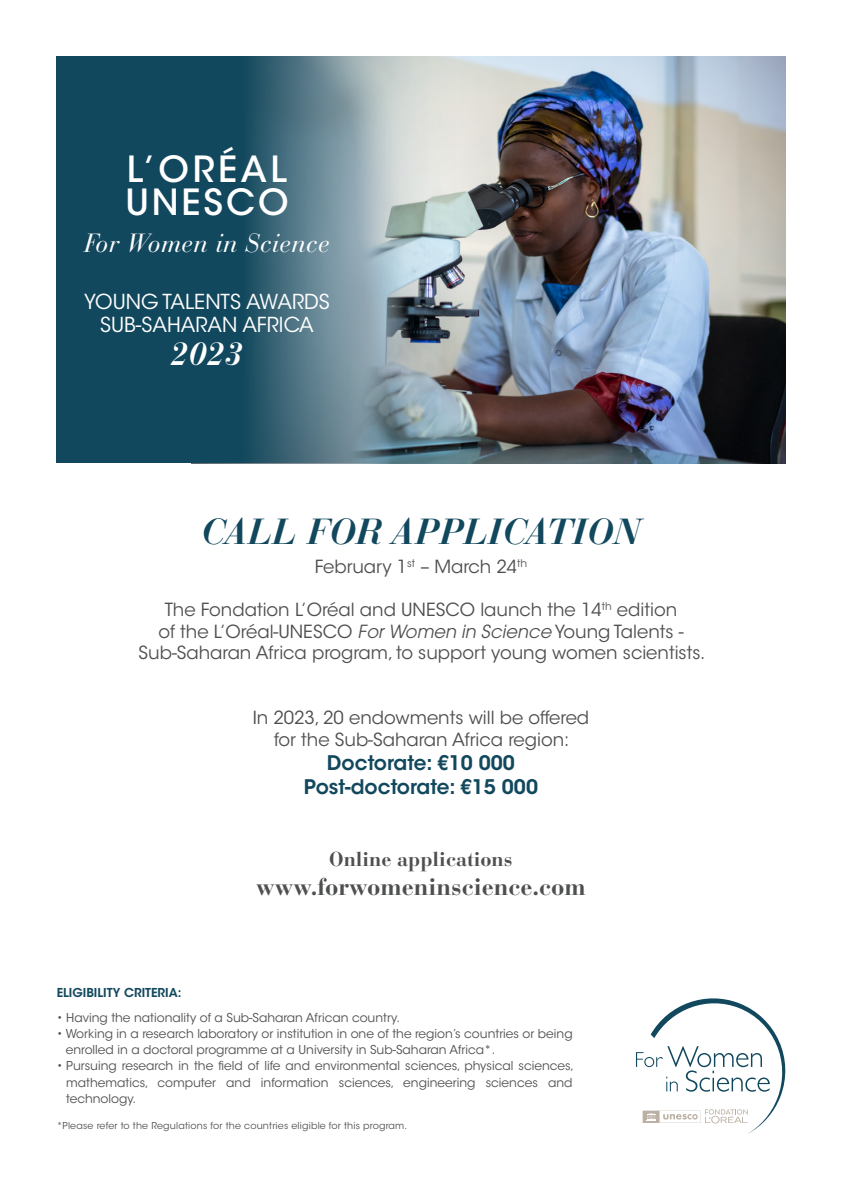
<style>
.page{position:relative;width:842px;height:1191px;background:#fff}
.page>*{position:absolute;margin:0;border:0;box-sizing:border-box;transform-origin:0 0}
.t1{font:italic 700 36px "Bauer Bodoni Std";letter-spacing:.01em;color:#12485d}
.t2{font:500 35.8px "ITC Avant Garde Std";letter-spacing:.08em;color:#fff}
.t3{font:italic 700 32px "Bauer Bodoni Std";color:#fff}
.t4{font:italic 26.1px "Bauer Bodoni Std";letter-spacing:.01em;color:#fff}
.t5{font:700 24px "Bauer Bodoni Std";color:#4e504f}
.t6{font:20.5px "ITC Avant Garde Std";color:#fff}
.t7{font:600 20px "ITC Avant Garde Std";color:#12485d}
.t8{font:700 20px "Bauer Bodoni Std";color:#4e504f}
.t9{font:18px/21.6px "ITC Avant Garde Std";color:#4e504f;text-align:center}
.t10{font:12.2px/16.3px "ITC Avant Garde Std";color:#4e504f}
.t11{font:600 12.2px "ITC Avant Garde Std";color:#12485d}
.t12{font:9.5px "ITC Avant Garde Std";letter-spacing:.02em;color:#4e504f}
.s1{font-style:italic}
</style>
<div class="page">
<svg style="left:636px;top:998px;width:150px;height:136px"></svg>
<img style="left:470px;top:57px;width:315px;height:406px">
<svg style="left:57px;top:57px;width:413px;height:406px;background:#4b7280"></svg>
<p class="t2" style="left:127px;top:147px;width:161px">L’ORÉAL</p>
<p class="t2" style="left:125px;top:180px;width:165px">UNESCO</p>
<p class="t4" style="left:84px;top:227px;width:247px">For Women in Science</p>
<p class="t6" style="left:84px;top:289px;width:247px">YOUNG TALENTS AWARDS</p>
<p class="t6" style="left:100px;top:312px;width:215px">SUB-SAHARAN AFRICA</p>
<p class="t3" style="left:171px;top:334px;width:74px">2023</p>
<p class="t1" style="left:202px;top:509px;width:439px">CALL FOR APPLICATION</p>
<p class="t9" style="left:315px;top:556px;width:214px">February 1<sup>st</sup> – March 24<sup>th</sup></p>
<p class="t9" style="left:139px;top:599px;width:568px">The Fondation L’Oréal and UNESCO launch the 14<sup>th</sup> edition<br>of the L’Oréal-UNESCO <span class="s1">For Women in Science</span> Young Talents -<br>Sub-Saharan Africa program, to support young women scientists.</p>
<p class="t9" style="left:253px;top:707px;width:338px">In 2023, 20 endowments will be offered</p>
<p class="t9" style="left:274px;top:728px;width:297px">for the Sub-Saharan Africa region:</p>
<p class="t7" style="left:327px;top:750px;width:190px">Doctorate: €10 000</p>
<p class="t7" style="left:304px;top:774px;width:236px">Post-doctorate: €15 000</p>
<p class="t8" style="left:329px;top:847px;width:185px">Online applications</p>
<p class="t5" style="left:256px;top:872px;width:331px">www.forwomeninscience.com</p>
<p class="t11" style="left:57px;top:985px;width:126px">ELIGIBILITY CRITERIA:</p>
<p class="t10" style="left:57px;top:1009px;width:345px">• Having the nationality of a Sub-Saharan African country.</p>
<p class="t10" style="left:66px;top:1025px;width:508px;text-indent:-9px">• Working in a research laboratory or institution in one of the region’s countries or being enrolled in a doctoral programme at a University in Sub-Saharan Africa*.</p>
<p class="t10" style="left:66px;top:1058px;width:509px;text-align:justify;text-indent:-10px">• Pursuing research in the field of life and environmental sciences, physical sciences, mathematics, computer and information sciences, engineering sciences and technology.</p>
<p class="t12" style="left:57px;top:1119px;width:352px">*Please refer to the Regulations for the countries eligible for this program.</p>
</div>
